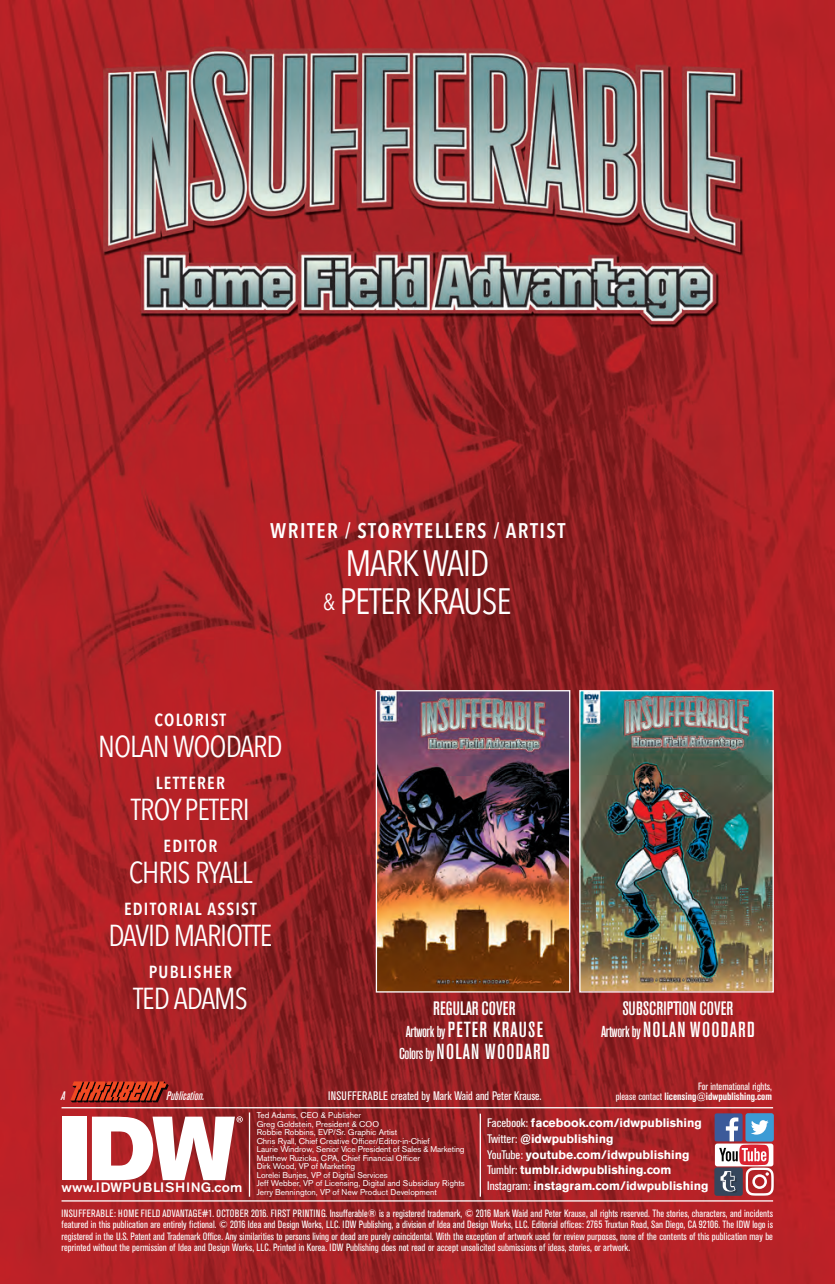
<style>
.page{position:relative;width:835px;height:1284px;background:#fff}
.page>*{position:absolute;margin:0;border:0;box-sizing:border-box;transform-origin:0 0}
.t1{font:36.4px/38.1px "Avenir Next Condensed";letter-spacing:-.035em;color:#fff;text-align:center}
.t2{font:30.1px "Avenir Next Condensed";letter-spacing:-.035em;color:#fff}
.t3{font:500 condensed 21.7px/21.7px "Akzidenz Grotesk BE";letter-spacing:.06em;color:#fff;text-align:center}
.t4{font:600 21px "Avenir Next Condensed";letter-spacing:.07em;color:#fff}
.t5{font:500 condensed 19.25px "Akzidenz Grotesk BE";color:#fff}
.t6{font:600 17.32px "Avenir Next Condensed";letter-spacing:.07em;color:#fff}
.t7{font:500 13.47px "Akzidenz Grotesk BE";letter-spacing:.03em;color:#fff;scale:1.04 1}
.t8{font:700 12.25px/15.8px "Akzidenz Grotesk BE";color:#fff}
.t9{font:condensed 12.25px "Akzidenz Grotesk BE";color:#fff}
.t10{font:italic 500 condensed 12.25px "Akzidenz Grotesk BE";color:#fff}
.t11{font:condensed 10.5px/11.4px "Akzidenz Grotesk BE";letter-spacing:.005em;color:#fff;text-align:justify}
.t12{font:8.4px/8.6px "Akzidenz Grotesk BE";color:#fff}
.s1{font-size:23.1px}
.s2{font-size:15.75px}
.s3{font-weight:700}
.s4{font-weight:400;font-stretch:condensed}
</style>
<div class="page">
<img style="left:0;top:0;width:835px;height:1284px">
<img style="left:378px;top:692px;width:190px;height:298px">
<div style="left:376px;top:690px;width:194px;height:302px;border:1px solid #fff"></div>
<img style="left:581px;top:692px;width:191px;height:298px">
<div style="left:579px;top:690px;width:195px;height:302px;border:1px solid #fff"></div>
<hr style="left:62px;top:1200px;width:711px;height:1px;background:#fff">
<hr style="left:62px;top:1107px;width:711px;height:1px;background:#fff">
<div style="left:62px;top:1116px;width:24px;height:64px;background:#fff"></div>
<svg style="left:92px;top:1116px;width:151px;height:64px"></svg>
<hr style="left:249px;top:1112px;width:1px;height:84px;background:#fff">
<hr style="left:480px;top:1113px;width:1px;height:83px;background:#fff">
<svg style="left:70px;top:1081px;width:99px;height:21px;background:#a9311a"></svg>
<div style="left:745px;top:1113px;width:29px;height:28px;background:#3c9bd5;border-radius:3px"></div>
<div style="left:714px;top:1113px;width:29px;height:28px;background:#3b5a9a;border-radius:2px"></div>
<div style="left:715px;top:1143px;width:58px;height:23px;background:#fff;border-radius:3px"></div>
<div style="left:714px;top:1167px;width:29px;height:28px;background:#35465c;border-radius:3px"></div>
<svg style="left:719px;top:1117px;width:55px;height:78px"></svg>
<h3 class="t4" style="left:270px;top:512px;width:297px">WRITER / STORYTELLERS / ARTIST</h3>
<h1 class="t1" style="left:323px;top:542px;width:190px">MARK WAID<br><span class="s1">&amp;</span> PETER KRAUSE</h1>
<h3 class="t6" style="left:155px;top:704px;width:73px">COLORIST</h3>
<h2 class="t2" style="left:98px;top:721px;width:186px">NOLAN WOODARD</h2>
<h3 class="t6" style="left:156px;top:767px;width:71px">LETTERER</h3>
<h2 class="t2" style="left:131px;top:784px;width:120px">TROY PETERI</h2>
<h3 class="t6" style="left:164px;top:830px;width:55px">EDITOR</h3>
<h2 class="t2" style="left:129px;top:847px;width:125px">CHRIS RYALL</h2>
<h3 class="t6" style="left:124px;top:893px;width:134px">EDITORIAL ASSIST</h3>
<h2 class="t2" style="left:108px;top:910px;width:166px">DAVID MARIOTTE</h2>
<h3 class="t6" style="left:149px;top:956px;width:85px">PUBLISHER</h3>
<h2 class="t2" style="left:133px;top:973px;width:116px">TED ADAMS</h2>
<h3 class="t5" style="left:433px;top:1001px;width:84px">REGULAR COVER</h3>
<h3 class="t3" style="left:399px;top:1019px;width:152px"><span class="s2">Artwork by</span> PETER KRAUSE<br><span class="s2">Colors by</span> NOLAN WOODARD</h3>
<h3 class="t5" style="left:622px;top:1001px;width:113px">SUBSCRIPTION COVER</h3>
<h3 class="t3" style="left:601px;top:1019px;width:155px"><span class="s2">Artwork by</span> NOLAN WOODARD</h3>
<p class="t10" style="left:61px;top:1091px;width:6px">A</p>
<p class="t10" style="left:166px;top:1091px;width:39px">Publication.</p>
<p class="t9" style="left:328px;top:1091px;width:215px">INSUFFERABLE created by Mark Waid and Peter Krause.</p>
<p class="t11" style="left:616px;top:1081px;width:158px;line-height:10.5px;text-align:right">For international rights,<br>please contact <span class="s3">licensing@idwpublishing.com</span></p>
<p class="t8" style="left:487px;top:1115px;width:223px"><span class="s4">Facebook:</span> facebook.com/idwpublishing <span class="s4">Twitter:</span> @idwpublishing<br><span class="s4">YouTube:</span> youtube.com/idwpublishing <span class="s4">Tumblr:</span> tumblr.idwpublishing.com <span class="s4">Instagram:</span> instagram.com/idwpublishing</p>
<p class="t12" style="left:257px;top:1111px;width:210px">Ted Adams, CEO &amp; Publisher<br>Greg Goldstein, President &amp; COO<br>Robbie Robbins, EVP/Sr. Graphic Artist<br>Chris Ryall, Chief Creative Officer/Editor-in-Chief<br>Laurie Windrow, Senior Vice President of Sales &amp; Marketing Matthew Ruzicka, CPA, Chief Financial Officer<br>Dirk Wood, VP of Marketing<br>Lorelei Bunjes, VP of Digital Services<br>Jeff Webber, VP of Licensing, Digital and Subsidiary Rights Jerry Bennington, VP of New Product Development</p>
<p class="t7" style="left:61px;top:1182px;width:175px">www.IDWPUBLISHING.com</p>
<p class="t11" style="left:62px;top:1208px;width:713px">INSUFFERABLE: HOME FIELD ADVANTAGE#1. OCTOBER 2016. FIRST PRINTING. Insufferable® is a registered trademark, © 2016 Mark Waid and Peter Krause, all rights reserved. The stories, characters, and incidents featured in this publication are entirely fictional. © 2016 Idea and Design Works, LLC. IDW Publishing, a division of Idea and Design Works, LLC. Editorial offices: 2765 Truxtun Road, San Diego, CA 92106. The IDW logo is registered in the U.S. Patent and Trademark Office. Any similarities to persons living or dead are purely coincidental. With the exception of artwork used for review purposes, none of the contents of this publication may be reprinted without the permission of Idea and Design Works, LLC. Printed in Korea. IDW Publishing does not read or accept unsolicited submissions of ideas, stories, or artwork.</p>
</div>
